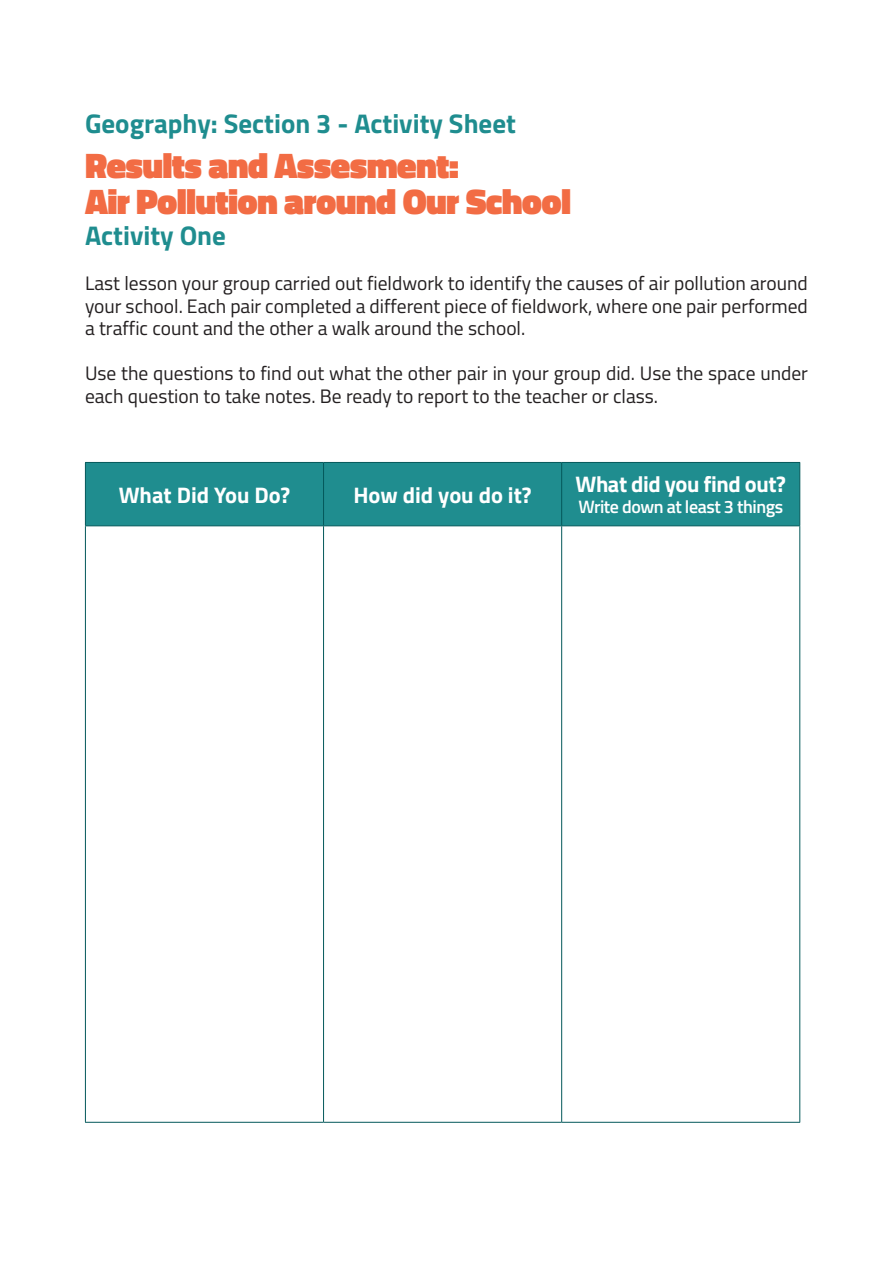
<style>
.page{position:relative;width:893px;height:1263px;background:#fff}
.page>*{position:absolute;margin:0;border:0;box-sizing:border-box;transform-origin:0 0}
.t1{font:900 36px/36px "Titillium";letter-spacing:-.02em;color:#f26c44}
.t2{font:700 27px "Titillium";color:#1f8d8f}
.t3{font:700 22.5px "Titillium";letter-spacing:-.005em;color:#fff}
.t4{font:19.5px/22.5px "Titillium";color:#231f20;text-align:justify}
.t5{font:600 18px "Titillium";letter-spacing:-.025em;color:#fff}
</style>
<div class="page">
<div style="left:86px;top:463px;width:713px;height:62px;background:#1f8d8f"></div>
<hr style="left:85px;top:462px;width:239px;height:1px;background:#03585a">
<hr style="left:85px;top:463px;width:1px;height:62px;background:#03585a">
<hr style="left:324px;top:462px;width:238px;height:1px;background:#03585a">
<hr style="left:323px;top:463px;width:1px;height:62px;background:#03585a">
<hr style="left:562px;top:462px;width:238px;height:1px;background:#03585a">
<hr style="left:561px;top:463px;width:1px;height:62px;background:#03585a">
<hr style="left:799px;top:463px;width:1px;height:62px;background:#03585a">
<hr style="left:85px;top:525px;width:239px;height:1px;background:#03585a">
<hr style="left:85px;top:526px;width:1px;height:596px;background:#03585a">
<hr style="left:324px;top:525px;width:238px;height:1px;background:#03585a">
<hr style="left:323px;top:526px;width:1px;height:596px;background:#03585a">
<hr style="left:562px;top:525px;width:238px;height:1px;background:#03585a">
<hr style="left:561px;top:526px;width:1px;height:596px;background:#03585a">
<hr style="left:799px;top:526px;width:1px;height:596px;background:#03585a">
<hr style="left:85px;top:1122px;width:239px;height:1px;background:#03585a">
<hr style="left:324px;top:1122px;width:238px;height:1px;background:#03585a">
<hr style="left:562px;top:1122px;width:238px;height:1px;background:#03585a">
<h2 class="t2" style="left:85px;top:102px;width:432px">Geography: Section 3 - Activity Sheet</h2>
<h1 class="t1" style="left:85px;top:147px;width:488px">Results and Assesment:<br>Air Pollution around Our School</h1>
<h2 class="t2" style="left:85px;top:215px;width:142px">Activity One</h2>
<p class="t4" style="left:85px;top:271px;width:724px">Last lesson your group carried out fieldwork to identify the causes of air pollution around your school. Each pair completed a different piece of fieldwork, where one pair performed a traffic count and the other a walk around the school.</p>
<p class="t4" style="left:85px;top:361px;width:724px">Use the questions to find out what the other pair in your group did. Use the space under each question to take notes. Be ready to report to the teacher or class.</p>
<p class="t3" style="left:119px;top:477px;width:173px">What Did You Do?</p>
<p class="t3" style="left:353px;top:477px;width:180px">How did you do it?</p>
<p class="t3" style="left:575px;top:467px;width:212px">What did you find out?</p>
<p class="t5" style="left:578px;top:493px;width:206px">Write down at least 3 things</p>
</div>
